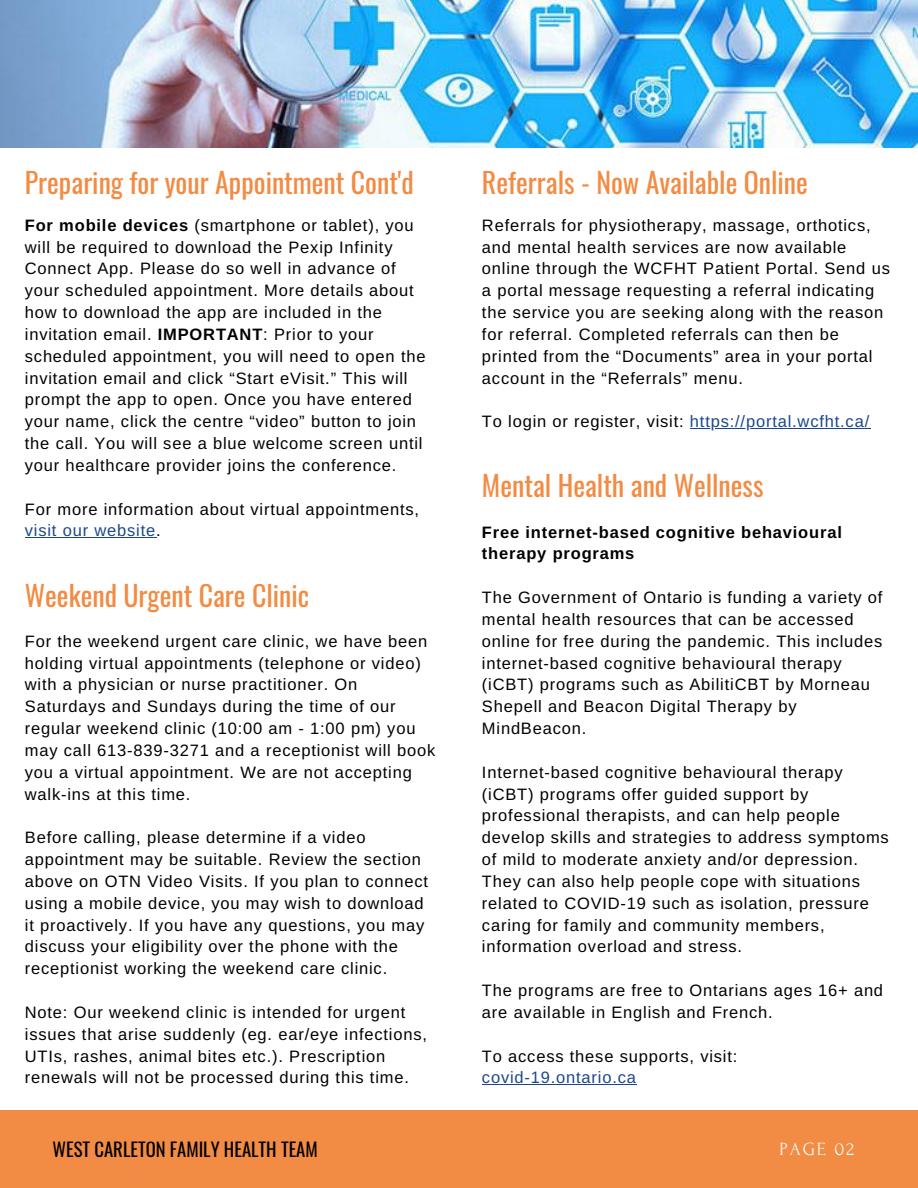
<style>
.page{position:relative;width:918px;height:1188px;background:#fff}
.page>*{position:absolute;margin:0;border:0;box-sizing:border-box;transform-origin:0 0}
.t1{font:27.9px "Oswald";color:#f28b43}
.t2{font:18.6px "Oswald";color:#000}
.t3{font:18.6px "Forum";letter-spacing:.1em;color:#fafafa}
.t4{font:16.5px/21.9px "Arimo";letter-spacing:.05em;color:#000}
.t5{font:700 16.5px/21.9px "Arimo";letter-spacing:.05em;color:#000}
.t6{font:16.5px "Arimo";letter-spacing:.05em;color:#1a4789}
.s1{font-weight:700}
.s2{color:#1a4789}
</style>
<div class="page">
<div style="left:0;top:1110px;width:918px;height:78px;background:#f28b43"></div>
<img style="left:0;top:0;width:917px;height:147px">
<hr style="left:482px;top:1084px;width:155px;height:1px;background:#1a4789">
<hr style="left:25px;top:537px;width:131px;height:1px;background:#1a4789">
<hr style="left:690px;top:428px;width:180px;height:1px;background:#1a4789">
<h1 class="t1" style="left:25px;top:161px;width:391px">Preparing for your Appointment Cont'd</h1>
<p class="t4" style="left:25px;top:214px;width:402px"><span class="s1">For mobile devices</span> (smartphone or tablet), you will be required to download the Pexip Infinity Connect App. Please do so well in advance of your scheduled appointment. More details about how to download the app are included in the invitation email. <span class="s1">IMPORTANT</span>: Prior to your scheduled appointment, you will need to open the invitation email and click “Start eVisit.” This will prompt the app to open. Once you have entered your name, click the centre “video” button to join the call. You will see a blue welcome screen until your healthcare provider joins the conference.</p>
<p class="t4" style="left:25px;top:498px;width:396px">For more information about virtual appointments, <span class="s2">visit our website</span>.</p>
<h1 class="t1" style="left:25px;top:574px;width:286px">Weekend Urgent Care Clinic</h1>
<p class="t4" style="left:25px;top:630px;width:412px">For the weekend urgent care clinic, we have been holding virtual appointments (telephone or video) with a physician or nurse practitioner. On Saturdays and Sundays during the time of our regular weekend clinic (10:00 am - 1:00 pm) you may call 613-839-3271 and a receptionist will book you a virtual appointment. We are not accepting walk-ins at this time.</p>
<p class="t4" style="left:25px;top:827px;width:405px">Before calling, please determine if a video appointment may be suitable. Review the section above on OTN Video Visits. If you plan to connect using a mobile device, you may wish to download it proactively. If you have any questions, you may discuss your eligibility over the phone with the receptionist working the weekend care clinic.</p>
<p class="t4" style="left:25px;top:1001px;width:404px">Note: Our weekend clinic is intended for urgent issues that arise suddenly (eg. ear/eye infections, UTIs, rashes, animal bites etc.). Prescription renewals will not be processed during this time.</p>
<h1 class="t1" style="left:482px;top:161px;width:327px">Referrals - Now Available Online</h1>
<p class="t4" style="left:482px;top:214px;width:409px">Referrals for physiotherapy, massage, orthotics, and mental health services are now available online through the WCFHT Patient Portal. Send us a portal message requesting a referral indicating the service you are seeking along with the reason for referral. Completed referrals can then be printed from the “Documents” area in your portal account in the “Referrals” menu.</p>
<p class="t4" style="left:482px;top:411px;width:389px">To login or register, visit: <span class="s2">https://portal.wcfht.ca/</span></p>
<h1 class="t1" style="left:482px;top:464px;width:283px">Mental Health and Wellness</h1>
<p class="t5" style="left:482px;top:521px;width:361px">Free internet-based cognitive behavioural therapy programs</p>
<p class="t4" style="left:482px;top:586px;width:402px">The Government of Ontario is funding a variety of mental health resources that can be accessed online for free during the pandemic. This includes internet-based cognitive behavioural therapy (iCBT) programs such as AbilitiCBT by Morneau Shepell and Beacon Digital Therapy by MindBeacon.</p>
<p class="t4" style="left:482px;top:761px;width:408px">Internet-based cognitive behavioural therapy (iCBT) programs offer guided support by professional therapists, and can help people develop skills and strategies to address symptoms of mild to moderate anxiety and/or depression.<br>They can also help people cope with situations related to COVID-19 such as isolation, pressure caring for family and community members, information overload and stress.</p>
<p class="t4" style="left:482px;top:979px;width:403px">The programs are free to Ontarians ages 16+ and are available in English and French.</p>
<p class="t4" style="left:482px;top:1045px;width:257px">To access these supports, visit:</p>
<p class="t6" style="left:482px;top:1069px;width:156px">covid-19.ontario.ca</p>
<p class="t2" style="left:53px;top:1135px;width:267px">WEST CARLETON FAMILY HEALTH TEAM</p>
<p class="t3" style="left:780px;top:1139px;width:76px">PAGE 02</p>
</div>
